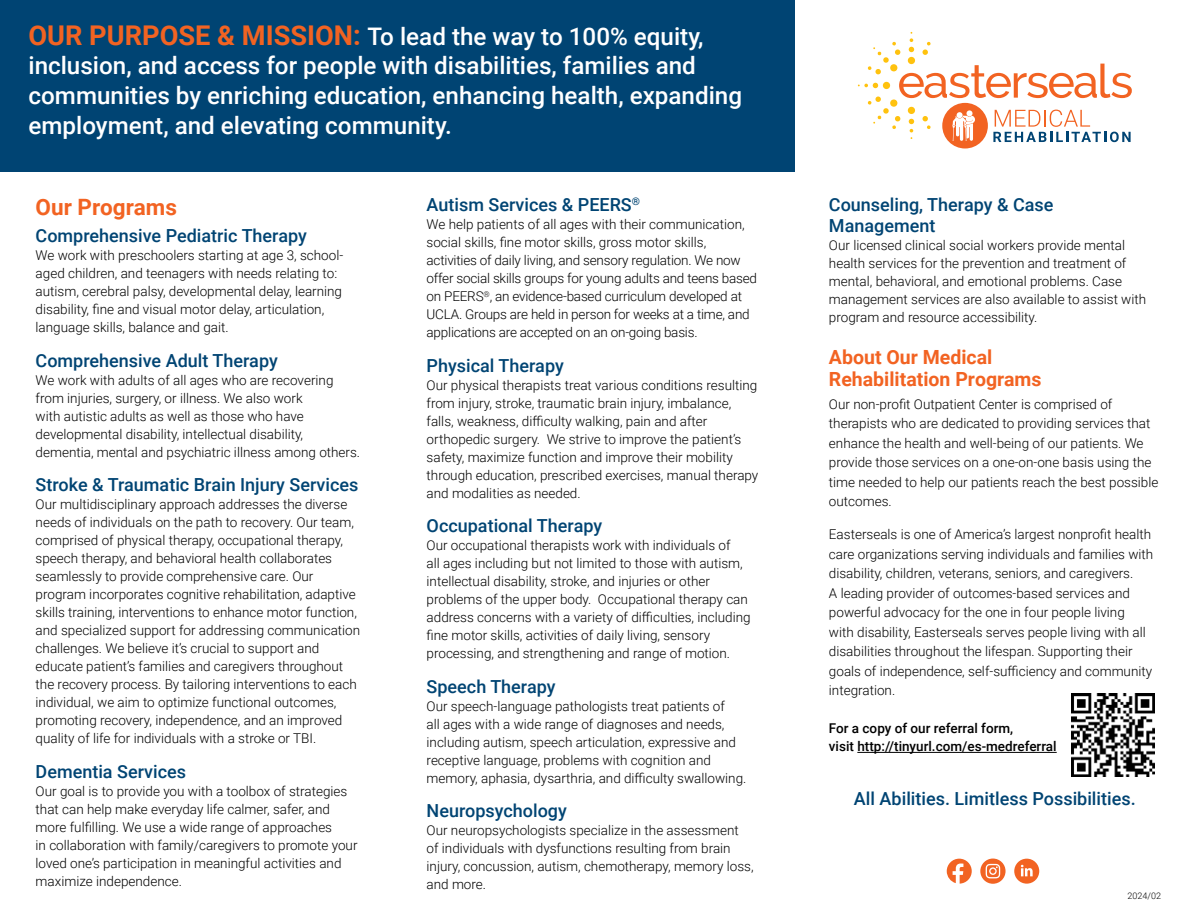
<style>
.page{position:relative;width:1188px;height:918px;background:#fff}
.page>*{position:absolute;margin:0;border:0;box-sizing:border-box;transform-origin:0 0}
.t1{font:500 24.15px/29.7px "Roboto";color:#fff}
.t2{font:700 22.5px "Roboto";color:#f26322}
.t3{font:700 19.5px/21.6px "Roboto";color:#f26322}
.t4{font:500 18px/21px "Roboto";color:#004473}
.t5{font:300 13.5px/18px "Roboto";color:#000}
.t6{font:500 13.5px/18px "Roboto";color:#000}
.t7{font:300 9px "Roboto";color:#000}
.s1{font-weight:700;font-size:27.15px;color:#f26322}
</style>
<div class="page">
<div style="left:942px;top:103px;width:46px;height:45px;background:#f26322;border-radius:50%"></div>
<svg style="left:858px;top:32px;width:274px;height:110px"></svg>
<hr style="left:857px;top:752px;width:200px;height:1px;background:#000">
<div style="left:0;top:0;width:795px;height:171px;background:#004473"></div>
<img style="left:1071px;top:693px;width:84px;height:84px">
<svg style="left:947px;top:859px;width:25px;height:25px"></svg>
<svg style="left:980px;top:859px;width:26px;height:25px"></svg>
<svg style="left:986px;top:864px;width:14px;height:14px"></svg>
<div style="left:1014px;top:859px;width:25px;height:25px;background:#f26322;border-radius:50%"></div>
<svg style="left:1021px;top:865px;width:12px;height:11px"></svg>
<h1 class="t1" style="left:28px;top:20px;width:715px"><span class="s1">OUR PURPOSE &amp; MISSION:</span> To lead the way to 100% equity, inclusion, and access for people with disabilities, families and communities by enriching education, enhancing health, expanding employment, and elevating community.</h1>
<h2 class="t2" style="left:36px;top:191px;width:143px">Our Programs</h2>
<h3 class="t4" style="left:36px;top:225px;width:273px">Comprehensive Pediatric Therapy</h3>
<p class="t5" style="left:36px;top:246px;width:309px">We work with preschoolers starting at age 3, school&shy;aged children, and teenagers with needs relating to: autism, cerebral palsy, developmental delay, learning disability, fine and visual motor delay, articulation, language skills, balance and gait.</p>
<h3 class="t4" style="left:36px;top:349px;width:244px">Comprehensive Adult Therapy</h3>
<p class="t5" style="left:36px;top:371px;width:326px">We work with adults of all ages who are recovering from injuries, surgery, or illness. We also work<br>with autistic adults as well as those who have developmental disability, intellectual disability, dementia, mental and psychiatric illness among others.</p>
<h3 class="t4" style="left:36px;top:474px;width:324px">Stroke &amp; Traumatic Brain Injury Services</h3>
<p class="t5" style="left:36px;top:495px;width:326px">Our multidisciplinary approach addresses the diverse needs of individuals on the path to recovery. Our team, comprised of physical therapy, occupational therapy, speech therapy, and behavioral health collaborates seamlessly to provide comprehensive care. Our program incorporates cognitive rehabilitation, adaptive skills training, interventions to enhance motor function, and specialized support for addressing communication challenges. We believe it’s crucial to support and educate patient’s families and caregivers throughout the recovery process. By tailoring interventions to each individual, we aim to optimize functional outcomes, promoting recovery, independence, and an improved quality of life for individuals with a stroke or TBI.</p>
<h3 class="t4" style="left:36px;top:760px;width:152px">Dementia Services</h3>
<p class="t5" style="left:36px;top:782px;width:323px">Our goal is to provide you with a toolbox of strategies that can help make everyday life calmer, safer, and more fulfilling. We use a wide range of approaches<br>in collaboration with family/caregivers to promote your loved one’s participation in meaningful activities and maximize independence.</p>
<h3 class="t4" style="left:427px;top:194px;width:215px">Autism Services &amp; PEERS<sup>®</sup></h3>
<p class="t5" style="left:427px;top:215px;width:332px">We help patients of all ages with their communication, social skills, fine motor skills, gross motor skills, activities of daily living, and sensory regulation. We now offer social skills groups for young adults and teens based on PEERS<sup>®</sup>, an evidence-based curriculum developed at UCLA. Groups are held in person for weeks at a time, and applications are accepted on an on-going basis.</p>
<h3 class="t4" style="left:427px;top:354px;width:139px">Physical Therapy</h3>
<p class="t5" style="left:427px;top:375px;width:333px">Our physical therapists treat various conditions resulting from injury, stroke, traumatic brain injury, imbalance, falls, weakness, difficulty walking, pain and after orthopedic surgery. We strive to improve the patient’s safety, maximize function and improve their mobility through education, prescribed exercises, manual therapy and modalities as needed.</p>
<h3 class="t4" style="left:427px;top:515px;width:177px">Occupational Therapy</h3>
<p class="t5" style="left:427px;top:536px;width:326px">Our occupational therapists work with individuals of<br>all ages including but not limited to those with autism, intellectual disability, stroke, and injuries or other problems of the upper body. Occupational therapy can address concerns with a variety of difficulties, including fine motor skills, activities of daily living, sensory processing, and strengthening and range of motion.</p>
<h3 class="t4" style="left:427px;top:675px;width:131px">Speech Therapy</h3>
<p class="t5" style="left:427px;top:696px;width:321px">Our speech-language pathologists treat patients of<br>all ages with a wide range of diagnoses and needs, including autism, speech articulation, expressive and receptive language, problems with cognition and memory, aphasia, dysarthria, and difficulty swallowing.</p>
<h3 class="t4" style="left:427px;top:800px;width:142px">Neuropsychology</h3>
<p class="t5" style="left:427px;top:821px;width:329px">Our neuropsychologists specialize in the assessment of individuals with dysfunctions resulting from brain injury, concussion, autism, chemotherapy, memory loss, and more.</p>
<h3 class="t4" style="left:829px;top:194px;width:226px">Counseling, Therapy &amp; Case<br>Management</h3>
<p class="t5" style="left:829px;top:236px;width:319px">Our licensed clinical social workers provide mental health services for the prevention and treatment of mental, behavioral, and emotional problems. Case management services are also available to assist with program and resource accessibility.</p>
<h3 class="t3" style="left:829px;top:346px;width:214px">About Our Medical<br>Rehabilitation Programs</h3>
<p class="t5" style="left:829px;top:394px;width:331px;line-height:19.5px">Our non-profit Outpatient Center is comprised of therapists who are dedicated to providing services that enhance the health and well-being of our patients. We provide those services on a one-on-one basis using the time needed to help our patients reach the best possible outcomes.</p>
<p class="t5" style="left:829px;top:524px;width:326px;line-height:19.5px">Easterseals is one of America’s largest nonprofit health care organizations serving individuals and families with disability, children, veterans, seniors, and caregivers.<br>A leading provider of outcomes-based services and powerful advocacy for the one in four people living<br>with disability, Easterseals serves people living with all disabilities throughout the lifespan. Supporting their goals of independence, self-sufficiency and community integration.</p>
<p class="t6" style="left:829px;top:719px;width:229px">For a copy of our referral form,<br>visit http://tinyurl.com/es-medreferral</p>
<h3 class="t4" style="left:854px;top:787px;width:283px">All Abilities. Limitless Possibilities.</h3>
<p class="t7" style="left:1128px;top:889px;width:35px">2024/02</p>
</div>
